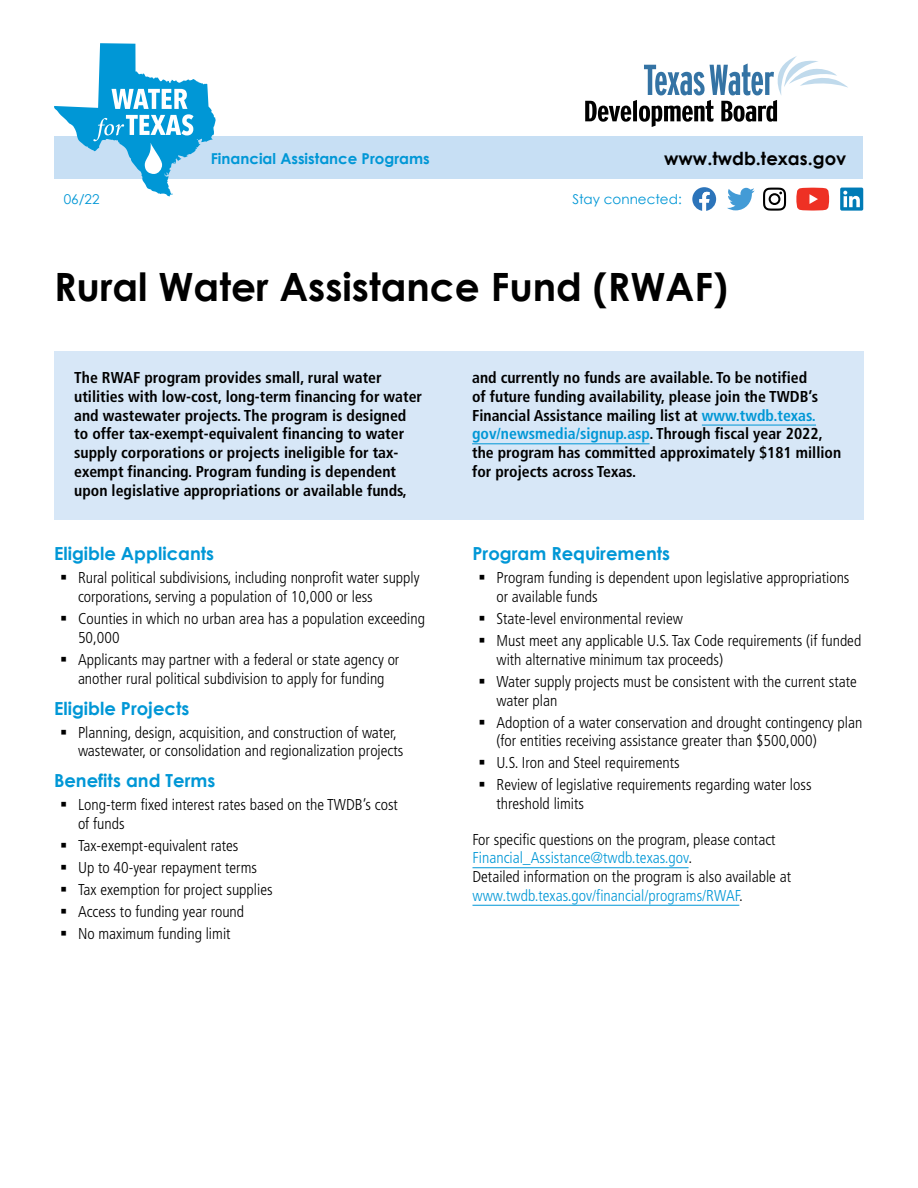
<style>
.page{position:relative;width:918px;height:1188px;background:#fff}
.page>*{position:absolute;margin:0;border:0;box-sizing:border-box;transform-origin:0 0}
.heading_1{font:700 39px "Century Gothic";color:#000}
.heading_2{font:700 18px "Century Gothic";color:#0097d6}
.template_web_address{font:700 18px "Century Gothic";color:#000}
.body{font:300 condensed 15.75px/18.8px "Frutiger LT Std";color:#000}
.body_in_shaded_box{font:700 condensed 15.75px/18.8px "Frutiger LT Std";color:#000}
.template_section_tit{font:700 15px "Century Gothic";color:#0097d6}
.template_small_text{font:13.5px "Century Gothic";color:#0097d6}
.s1{color:#0097d6}
</style>
<div class="page">
<svg style="left:692px;top:187px;width:24px;height:24px"></svg>
<svg style="left:727px;top:188px;width:28px;height:22px"></svg>
<svg style="left:796px;top:188px;width:33px;height:23px"></svg>
<svg style="left:840px;top:188px;width:23px;height:23px"></svg>
<svg style="left:763px;top:188px;width:23px;height:23px"></svg>
<div style="left:55px;top:137px;width:808px;height:42px;background:#c7dff4"></div>
<svg style="left:585px;top:56px;width:263px;height:71px"></svg>
<svg style="left:54px;top:43px;width:162px;height:154px"></svg>
<div style="left:54px;top:351px;width:809px;height:168px;background:#d7e7f7"></div>
<hr style="left:702px;top:425px;width:114px;height:1px;background:#0097d6">
<hr style="left:472px;top:443px;width:178px;height:1px;background:#0097d6">
<hr style="left:472px;top:867px;width:217px;height:1px;background:#0097d6">
<hr style="left:472px;top:905px;width:267px;height:1px;background:#0097d6">
<h1 class="template_section_tit" style="left:211px;top:147px;width:220px">Financial Assistance Programs</h1>
<p class="template_web_address" style="left:664px;top:145px;width:184px">www.twdb.texas.gov</p>
<p class="template_small_text" style="left:64px;top:190px;width:37px">06/22</p>
<p class="template_small_text" style="left:572px;top:190px;width:111px">Stay connected:</p>
<h1 class="heading_1" style="left:54px;top:257px;width:675px">Rural Water Assistance Fund (RWAF)</h1>
<p class="body_in_shaded_box" style="left:74px;top:368px;width:349px">The RWAF program provides small, rural water utilities with low-cost, long-term financing for water and wastewater projects. The program is designed to offer tax-exempt-equivalent financing to water supply corporations or projects ineligible for tax&shy;exempt financing. Program funding is dependent upon legislative appropriations or available funds,</p>
<p class="body_in_shaded_box" style="left:472px;top:368px;width:371px">and currently no funds are available. To be notified<br>of future funding availability, please join the TWDB’s Financial Assistance mailing list at <span class="s1">www.twdb.texas. gov/newsmedia/signup.asp</span>. Through fiscal year 2022, the program has committed approximately $181 million for projects across Texas.</p>
<h2 class="heading_2" style="left:54px;top:540px;width:162px">Eligible Applicants</h2>
<p class="body" style="left:78px;top:569px;width:343px;text-indent:-18px">▪ Rural political subdivisions, including nonprofit water supply corporations, serving a population of 10,000 or less</p>
<p class="body" style="left:78px;top:609px;width:349px;text-indent:-18px">▪ Counties in which no urban area has a population exceeding<br>50,000</p>
<p class="body" style="left:60px;top:650px;width:341px;text-align:center">▪ Applicants may partner with a federal or state agency or another rural political subdivision to apply for funding</p>
<h2 class="heading_2" style="left:54px;top:694px;width:137px">Eligible Projects</h2>
<p class="body" style="left:78px;top:723px;width:327px;text-indent:-18px">▪ Planning, design, acquisition, and construction of water, wastewater, or consolidation and regionalization projects</p>
<h2 class="heading_2" style="left:54px;top:767px;width:163px">Benefits and Terms</h2>
<p class="body" style="left:78px;top:796px;width:321px;text-indent:-18px">▪ Long-term fixed interest rates based on the TWDB’s cost of funds</p>
<p class="body" style="left:60px;top:837px;width:180px">▪ Tax-exempt-equivalent rates</p>
<p class="body" style="left:60px;top:859px;width:199px">▪ Up to 40-year repayment terms</p>
<p class="body" style="left:60px;top:881px;width:214px">▪ Tax exemption for project supplies</p>
<p class="body" style="left:60px;top:903px;width:186px">▪ Access to funding year round</p>
<p class="body" style="left:60px;top:925px;width:172px">▪ No maximum funding limit</p>
<h2 class="heading_2" style="left:472px;top:540px;width:199px">Program Requirements</h2>
<p class="body" style="left:496px;top:569px;width:355px;text-indent:-18px">▪ Program funding is dependent upon legislative appropriations or available funds</p>
<p class="body" style="left:478px;top:609px;width:206px">▪ State-level environmental review</p>
<p class="body" style="left:496px;top:631px;width:366px;text-indent:-18px">▪ Must meet any applicable U.S. Tax Code requirements (if funded with alternative minimum tax proceeds)</p>
<p class="body" style="left:496px;top:672px;width:362px;text-indent:-18px">▪ Water supply projects must be consistent with the current state water plan</p>
<p class="body" style="left:496px;top:713px;width:367px;text-indent:-18px">▪ Adoption of a water conservation and drought contingency plan (for entities receiving assistance greater than $500,000)</p>
<p class="body" style="left:478px;top:754px;width:203px">▪ U.S. Iron and Steel requirements</p>
<p class="body" style="left:496px;top:776px;width:317px;text-indent:-18px">▪ Review of legislative requirements regarding water loss threshold limits</p>
<p class="body" style="left:472px;top:830px;width:320px">For specific questions on the program, please contact <span class="s1">Financial_Assistance@twdb.texas.gov</span>.<br>Detailed information on the program is also available at <span class="s1">www.twdb.texas.gov/financial/programs/RWAF</span>.</p>
</div>
